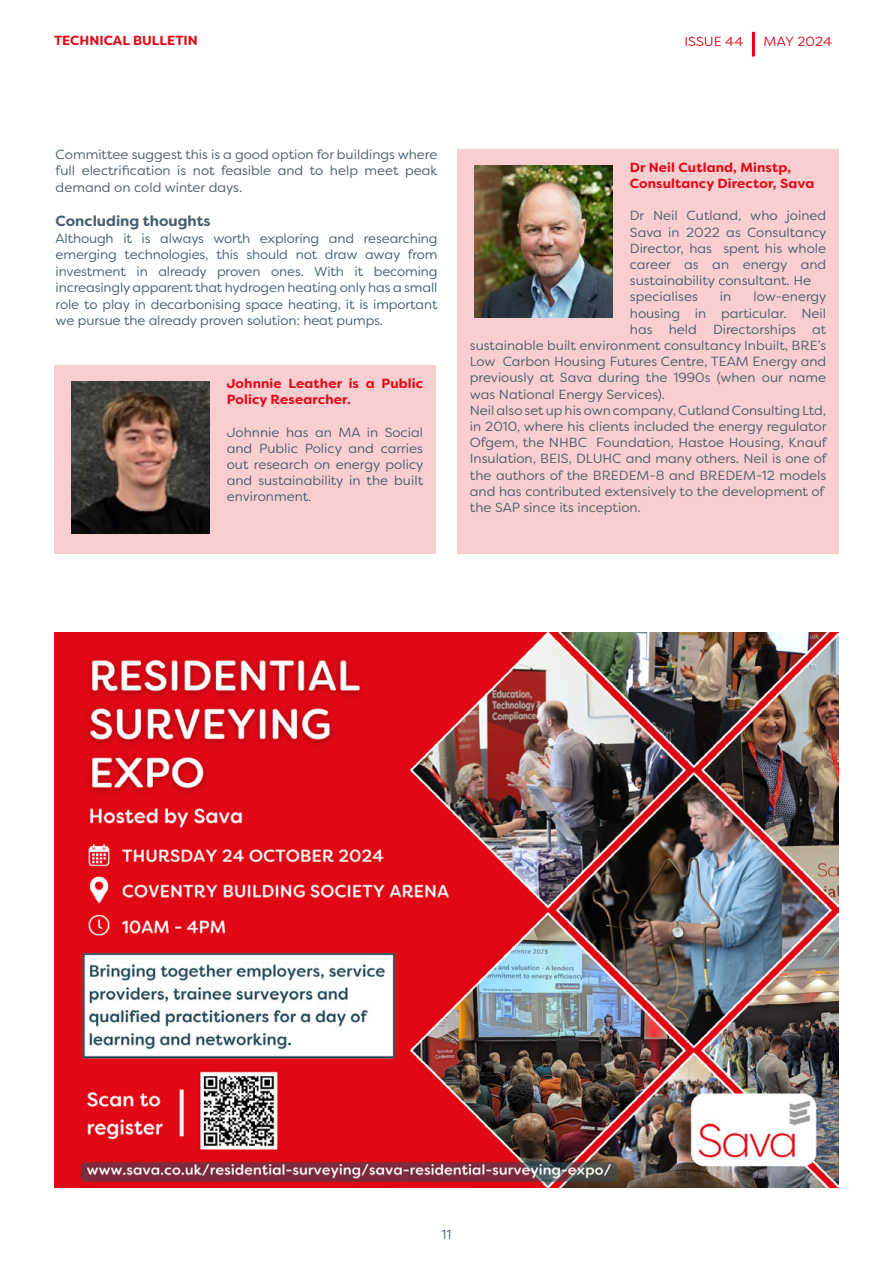
<style>
.page{position:relative;width:893px;height:1263px;background:#fff}
.page>*{position:absolute;margin:0;border:0;box-sizing:border-box;transform-origin:0 0}
.t1{font:700 14.7px "Filson Soft";color:#475f6c}
.t2{font:13.2px/16.2px "Filson Soft";color:#475f6c;text-align:justify}
.t3{font:700 13.2px/15.9px "Filson Soft";letter-spacing:.01em;color:#e30817}
.t4{font:13.2px "Filson Soft";color:#e30817}
.s1{color:#e30617}
</style>
<div class="page">
<hr style="left:752px;top:32px;width:3px;height:25px;background:#e30817">
<div style="left:54px;top:366px;width:382px;height:188px;background:#f9ced1"></div>
<img style="left:72px;top:381px;width:138px;height:152px">
<div style="left:457px;top:150px;width:382px;height:404px;background:#f9ced1"></div>
<img style="left:475px;top:165px;width:138px;height:152px">
<img style="left:54px;top:632px;width:785px;height:555px">
<p class="t3" style="left:54px;top:33px;width:145px">TECHNICAL BULLETIN</p>
<p class="t4" style="left:684px;top:33px;width:60px">ISSUE 44</p>
<p class="t4" style="left:764px;top:33px;width:70px"><span class="s1">MAY</span> 2024</p>
<p class="t2" style="left:56px;top:146px;width:384px">Committee suggest this is a good option for buildings where full electrification is not feasible and to help meet peak demand on cold winter days.</p>
<p class="t1" style="left:56px;top:211px;width:156px">Concluding thoughts</p>
<p class="t2" style="left:56px;top:230px;width:383px">Although it is always worth exploring and researching emerging technologies, this should not draw away from investment in already proven ones. With it becoming increasingly apparent that hydrogen heating only has a small role to play in decarbonising space heating, it is important we pursue the already proven solution: heat pumps.</p>
<p class="t3" style="left:227px;top:376px;width:198px">Johnnie Leather is a Public<br>Policy Researcher.</p>
<p class="t2" style="left:227px;top:424px;width:198px">Johnnie has an MA in Social and Public Policy and carries out research on energy policy and sustainability in the built environment.</p>
<p class="t3" style="left:630px;top:160px;width:186px">Dr Neil Cutland, Minstp,<br>Consultancy Director, Sava</p>
<p class="t2" style="left:630px;top:208px;width:198px;text-align:left">Dr Neil Cutland, who joined<br>Sava in 2022 as Consultancy<br>Director, has spent his whole career as an energy and sustainability consultant. He specialises</p>
<p class="t2" style="left:720px;top:289px;width:13px">in</p>
<p class="t2" style="left:753px;top:289px;width:75px">low-energy</p>
<p class="t2" style="left:630px;top:305px;width:198px">housing in particular. Neil</p>
<p class="t2" style="left:630px;top:321px;width:198px">has held Directorships at</p>
<p class="t2" style="left:470px;top:337px;width:358px">sustainable built environment consultancy Inbuilt, BRE’s</p>
<p class="t2" style="left:470px;top:353px;width:358px">Low Carbon Housing Futures Centre, TEAM Energy and</p>
<p class="t2" style="left:470px;top:369px;width:358px">previously at Sava during the 1990s (when our name</p>
<p class="t2" style="left:470px;top:386px;width:197px">was National Energy Services).</p>
<p class="t2" style="left:470px;top:402px;width:358px">Neil also set up his own company, Cutland Consulting Ltd,</p>
<p class="t2" style="left:470px;top:418px;width:358px">in 2010, where his clients included the energy regulator</p>
<p class="t2" style="left:470px;top:434px;width:358px">Ofgem, the NHBC Foundation, Hastoe Housing, Knauf</p>
<p class="t2" style="left:470px;top:450px;width:358px">Insulation, BEIS, DLUHC and many others. Neil is one of</p>
<p class="t2" style="left:470px;top:467px;width:358px">the authors of the BREDEM-8 and BREDEM-12 models</p>
<p class="t2" style="left:470px;top:483px;width:356px">and has contributed extensively to the development of</p>
<p class="t2" style="left:470px;top:499px;width:173px">the SAP since its inception.</p>
<p class="t2" style="left:442px;top:1226px;width:11px">11</p>
</div>
